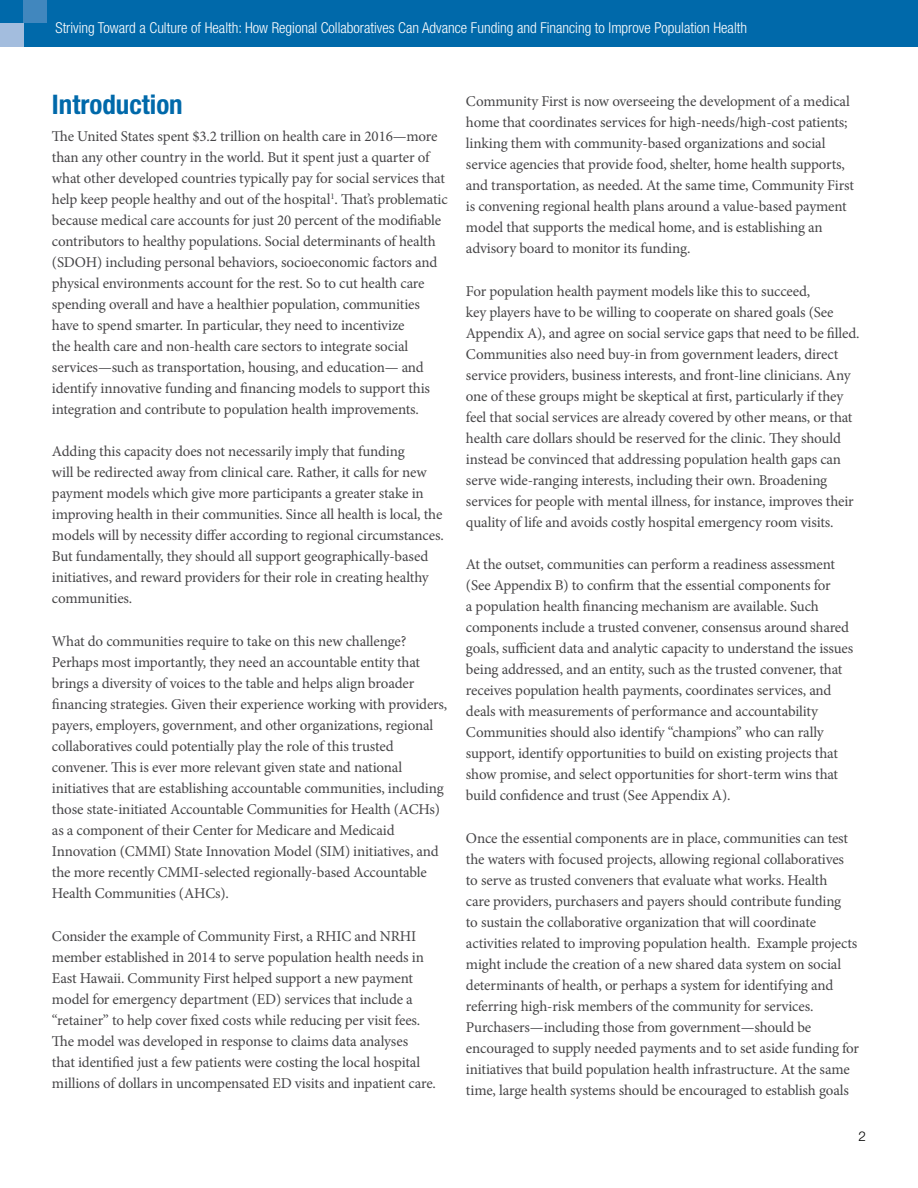
<style>
.page{position:relative;width:918px;height:1188px;background:#fff}
.page>*{position:absolute;margin:0;border:0;box-sizing:border-box;transform-origin:0 0}
.t1{font:700 condensed 27px "Helvetica Neue LT Std";color:#0069aa}
.t2{font:15px/21px "Minion Pro";letter-spacing:-.01em;color:#464547}
.t3{font:300 condensed 15px "Helvetica Neue LT Std";color:#fff}
.t4{font:300 13.5px "Helvetica Neue LT Std";color:#000}
</style>
<div class="page">
<div style="left:0;top:0;width:918px;height:47px;background:#0069aa"></div>
<div style="left:0;top:23px;width:24px;height:24px;background:#a3bdde"></div>
<div style="left:24px;top:0;width:23px;height:23px;background:#4187be"></div>
<p class="t3" style="left:56px;top:19px;width:693px">Striving Toward a Culture of Health: How Regional Collaboratives Can Advance Funding and Financing to Improve Population Health</p>
<h1 class="t1" style="left:52px;top:88px;width:132px">Introduction</h1>
<p class="t2" style="left:52px;top:126px;width:397px">The United States spent $3.2 trillion on health care in 2016—more than any other country in the world. But it spent just a quarter of what other developed countries typically pay for social services that help keep people healthy and out of the hospital<sup>1</sup>. That’s problematic because medical care accounts for just 20 percent of the modifiable contributors to healthy populations. Social determinants of health (SDOH) including personal behaviors, socioeconomic factors and physical environments account for the rest. So to cut health care spending overall and have a healthier population, communities have to spend smarter. In particular, they need to incentivize<br>the health care and non-health care sectors to integrate social services—such as transportation, housing, and education— and identify innovative funding and financing models to support this integration and contribute to population health improvements.</p>
<p class="t2" style="left:52px;top:441px;width:393px">Adding this capacity does not necessarily imply that funding<br>will be redirected away from clinical care. Rather, it calls for new payment models which give more participants a greater stake in improving health in their communities. Since all health is local, the models will by necessity differ according to regional circumstances.<br>But fundamentally, they should all support geographically-based initiatives, and reward providers for their role in creating healthy communities.</p>
<p class="t2" style="left:52px;top:631px;width:397px">What do communities require to take on this new challenge?<br>Perhaps most importantly, they need an accountable entity that brings a diversity of voices to the table and helps align broader financing strategies. Given their experience working with providers, payers, employers, government, and other organizations, regional collaboratives could potentially play the role of this trusted convener. This is ever more relevant given state and national initiatives that are establishing accountable communities, including those state-initiated Accountable Communities for Health (ACHs) as a component of their Center for Medicare and Medicaid Innovation (CMMI) State Innovation Model (SIM) initiatives, and the more recently CMMI-selected regionally-based Accountable Health Communities (AHCs).</p>
<p class="t2" style="left:52px;top:925px;width:385px">Consider the example of Community First, a RHIC and NRHI member established in 2014 to serve population health needs in East Hawaii. Community First helped support a new payment model for emergency department (ED) services that include a “retainer” to help cover fixed costs while reducing per visit fees.<br>The model was developed in response to claims data analyses<br>that identified just a few patients were costing the local hospital millions of dollars in uncompensated ED visits and inpatient care.</p>
<p class="t2" style="left:466px;top:91px;width:389px">Community First is now overseeing the development of a medical home that coordinates services for high-needs/high-cost patients; linking them with community-based organizations and social service agencies that provide food, shelter, home health supports, and transportation, as needed. At the same time, Community First is convening regional health plans around a value-based payment model that supports the medical home, and is establishing an advisory board to monitor its funding.</p>
<p class="t2" style="left:466px;top:280px;width:395px">For population health payment models like this to succeed,<br>key players have to be willing to cooperate on shared goals (See Appendix A), and agree on social service gaps that need to be filled.<br>Communities also need buy-in from government leaders, direct service providers, business interests, and front-line clinicians. Any one of these groups might be skeptical at first, particularly if they feel that social services are already covered by other means, or that health care dollars should be reserved for the clinic. They should instead be convinced that addressing population health gaps can serve wide-ranging interests, including their own. Broadening services for people with mental illness, for instance, improves their quality of life and avoids costly hospital emergency room visits.</p>
<p class="t2" style="left:466px;top:554px;width:389px">At the outset, communities can perform a readiness assessment (See Appendix B) to confirm that the essential components for<br>a population health financing mechanism are available. Such components include a trusted convener, consensus around shared goals, sufficient data and analytic capacity to understand the issues being addressed, and an entity, such as the trusted convener, that receives population health payments, coordinates services, and deals with measurements of performance and accountability Communities should also identify “champions” who can rally support, identify opportunities to build on existing projects that show promise, and select opportunities for short-term wins that build confidence and trust (See Appendix A).</p>
<p class="t2" style="left:466px;top:828px;width:395px">Once the essential components are in place, communities can test the waters with focused projects, allowing regional collaboratives to serve as trusted conveners that evaluate what works. Health<br>care providers, purchasers and payers should contribute funding<br>to sustain the collaborative organization that will coordinate activities related to improving population health. Example projects might include the creation of a new shared data system on social determinants of health, or perhaps a system for identifying and referring high-risk members of the community for services.<br>Purchasers—including those from government—should be encouraged to supply needed payments and to set aside funding for initiatives that build population health infrastructure. At the same time, large health systems should be encouraged to establish goals</p>
<p class="t4" style="left:858px;top:1128px;width:9px">2</p>
</div>
